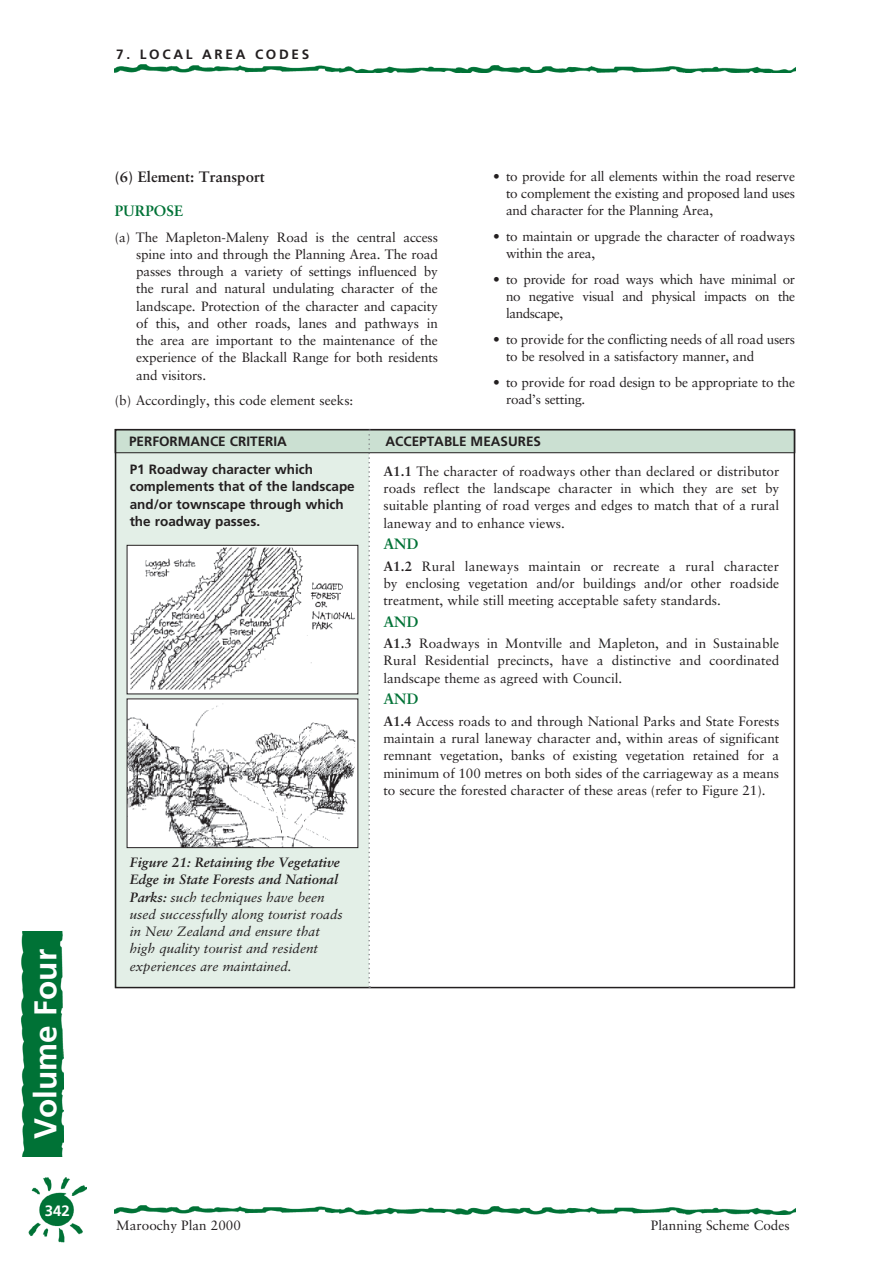
<style>
.page{position:relative;width:893px;height:1263px;background:#fff}
.page>*{position:absolute;margin:0;border:0;box-sizing:border-box;transform-origin:0 0}
.t1{font:700 31.5px "Frutiger";color:#fff}
.t2{font:700 15px "Sabon";color:#231f20}
.t3{font:700 15px "Sabon";color:#007236}
.t4{font:700 15px "Frutiger";color:#fff}
.t5{font:13.5px/17.2px "Sabon";letter-spacing:-.01em;color:#231f20;text-align:justify}
.t6{font:italic 13.5px/17.2px "Sabon";color:#231f20}
.t7{font:700 13.5px/17.2px "Frutiger";color:#231f20}
.t8{font:700 13.5px "Frutiger";letter-spacing:.2em;color:#231f20}
.s1{font-weight:700}
</style>
<div class="page">
<img style="left:29px;top:1177px;width:58px;height:65px">
<img style="left:115px;top:1205px;width:680px;height:9px">
<img style="left:115px;top:64px;width:680px;height:9px">
<img style="left:21px;top:932px;width:42px;height:225px">
<div style="left:115px;top:429px;width:254px;height:558px;background:#e3efe7"></div>
<div style="left:115px;top:429px;width:680px;height:24px;background:#cbe0d2"></div>
<div style="left:115px;top:429px;width:680px;height:24px;border:1px solid #231f20"></div>
<svg style="left:368px;top:430px;width:2px;height:558px"></svg>
<img style="left:129px;top:547px;width:227px;height:145px">
<div style="left:127px;top:545px;width:231px;height:149px;border:1px solid #231f20"></div>
<img style="left:129px;top:700px;width:227px;height:146px">
<div style="left:127px;top:698px;width:231px;height:150px;border:1px solid #231f20"></div>
<h1 class="t1" style="left:27px;top:1139px;width:191px;rotate:-90deg">Volume Four</h1>
<p class="t4" style="left:45px;top:1202px;width:27px">342</p>
<p class="t8" style="left:116px;top:46px;width:195px">7. LOCAL AREA CODES</p>
<p class="t2" style="left:115px;top:167px;width:152px">(6) Element: Transport</p>
<p class="t3" style="left:115px;top:201px;width:70px">PURPOSE</p>
<p class="t5" style="left:136px;top:228px;width:303px;text-indent:-21px">(a) The Mapleton-Maleny Road is the central access spine into and through the Planning Area. The road passes through a variety of settings influenced by the rural and natural undulating character of the landscape. Protection of the character and capacity of this, and other roads, lanes and pathways in the area are important to the maintenance of the experience of the Blackall Range for both residents and visitors.</p>
<p class="t5" style="left:115px;top:392px;width:240px">(b) Accordingly, this code element seeks:</p>
<p class="t5" style="left:506px;top:167px;width:291px;text-indent:-13px">• to provide for all elements within the road reserve to complement the existing and proposed land uses and char acter for the Planning Area,</p>
<p class="t5" style="left:506px;top:227px;width:291px;text-indent:-13px">• to maintain or upgrade the character of roadways within the area,</p>
<p class="t5" style="left:506px;top:270px;width:291px;text-indent:-13px">• to provide for road ways which have minimal or no negative visual and physical impacts on the landscape,</p>
<p class="t5" style="left:506px;top:331px;width:291px;text-indent:-13px">• to provide for the conflicting needs of all road users to be resolved in a satisfactory manner, and</p>
<p class="t5" style="left:506px;top:374px;width:291px;text-indent:-13px">• to provide for road design to be appropriate to the road’s setting.</p>
<p class="t7" style="left:129px;top:433px;width:159px">PERFORMANCE CRITERIA</p>
<p class="t7" style="left:385px;top:433px;width:157px">ACCEPTABLE MEASURES</p>
<p class="t5" style="left:383px;top:462px;width:397px"><span class="s1">A1.1</span> The character of roadways other than declared or distributor roads reflect the landscape character in which they are set by suitable planting of road verges and edges to match that of a rural laneway and to enhance views.</p>
<p class="t3" style="left:383px;top:535px;width:36px">AND</p>
<p class="t5" style="left:383px;top:557px;width:397px"><span class="s1">A1.2</span> Rural laneways maintain or recreate a rural character by enclosing vegetation and/or buildings and/or other roadside treatment, while still meeting acceptable safety standards.</p>
<p class="t3" style="left:383px;top:612px;width:36px">AND</p>
<p class="t5" style="left:383px;top:635px;width:397px"><span class="s1">A1.3</span> Roadways in Montville and Mapleton, and in Sustainable Rural Residential precincts, have a distinctive and coordinated landscape theme as agreed with Council.</p>
<p class="t3" style="left:383px;top:690px;width:36px">AND</p>
<p class="t5" style="left:383px;top:712px;width:397px"><span class="s1">A1.4</span> Access roads to and through National Parks and State Forests maintain a rural laneway character and, within areas of significant remnant vegetation, banks of existing vegetation retained for a minimum of 100 metres on both sides of the carriageway as a means to secure the forested character of these areas (refer to Figure 21).</p>
<p class="t7" style="left:130px;top:461px;width:227px">P1 Roadway character which complements that of the landscape and/or townscape through which the roadway passes.</p>
<p class="t6" style="left:130px;top:854px;width:215px"><span class="s1">Figure 21: Retaining the Vegetative Edge in State Forests and National Parks:</span> such techniques have been used successfully along tourist roads in New Zealand and ensure that high quality tourist and resident experiences are maintained.</p>
<p class="t5" style="left:116px;top:1217px;width:126px">Maroochy Plan 2000</p>
<p class="t5" style="left:651px;top:1217px;width:140px">Planning Scheme Codes</p>
</div>
